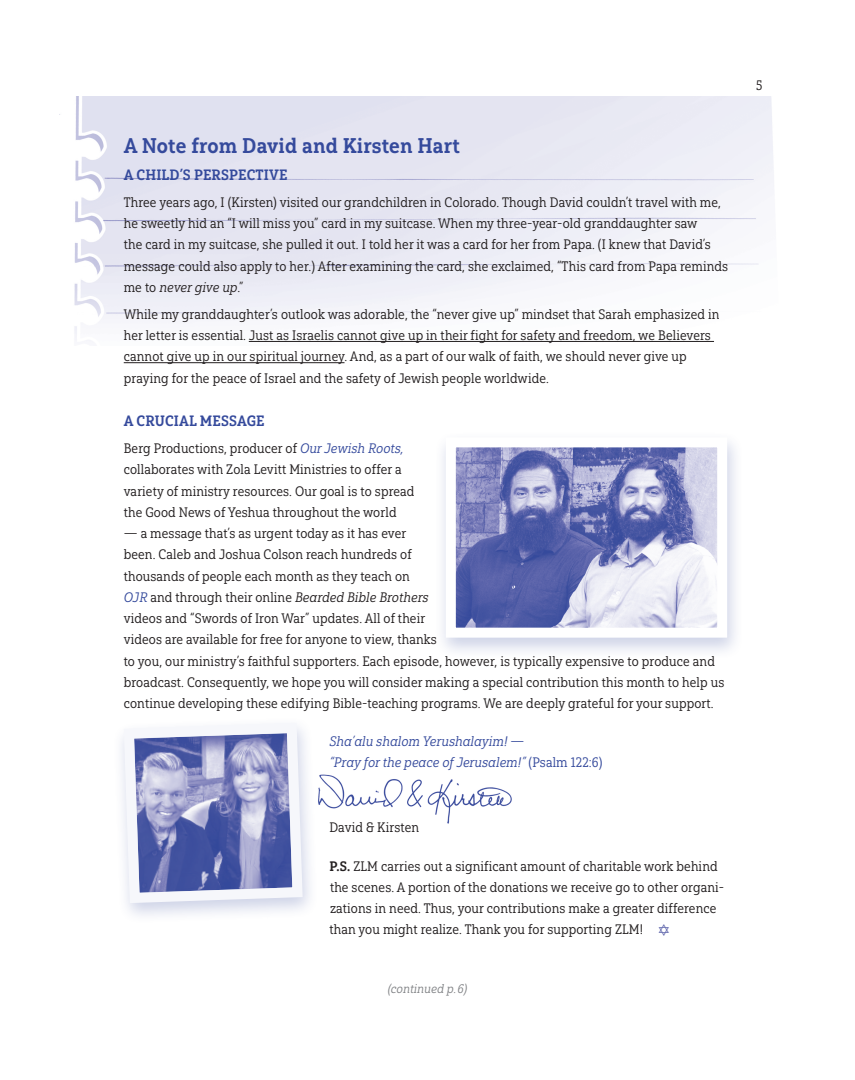
<style>
.page{position:relative;width:855px;height:1080px;background:#fff}
.page>*{position:absolute;margin:0;border:0;box-sizing:border-box;transform-origin:0 0}
.t1{font:21.25px "Yorkten Slab Con Bol";letter-spacing:.01em;color:#354a9c}
.t2{font:15px "Yorkten Slab Con Bol";letter-spacing:.01em;color:#354a9c}
.t3{font:13.75px/21.2px "Yorkten Slab Con Reg";letter-spacing:.01em;color:#231f20}
.t4{font:13.75px/21.2px "Yorkten Slab Con Reg It";letter-spacing:.01em;color:#354a9c}
.t5{font:13.75px "Yorkten Slab Con Reg It";letter-spacing:.01em;color:#231f20}
.t6{font:12.5px "Yorkten Slab Con Reg It";letter-spacing:.01em;color:#808285}
.s1{font-family:"Yorkten Slab Con Reg"}
.s2{font-family:"Yorkten Slab Con Reg It";color:#354a9c}
.s3{font-family:"Yorkten Slab Con Reg It"}
.s4{font-family:"Yorkten Slab Con Bol"}
</style>
<div class="page">
<hr style="left:249px;top:341px;width:465px;height:1px;background:#231f20">
<hr style="left:124px;top:362px;width:221px;height:1px;background:#231f20">
<div style="left:112px;top:716px;width:207px;height:209px;background:#354a9c;opacity:.25"></div>
<svg style="left:119px;top:718px;width:189px;height:190px"></svg>
<img style="left:318px;top:774px;width:194px;height:50px">
<div style="left:433px;top:430px;width:310px;height:230px;background:#354a9c;opacity:.25"></div>
<img style="left:457px;top:448px;width:259px;height:179px">
<div style="left:446px;top:437px;width:281px;height:201px;border:10px solid #fff"></div>
<h1 class="t1" style="left:124px;top:133px;width:338px">A Note from David and Kirsten Hart</h1>
<p class="t2" style="left:124px;top:166px;width:165px">A CHILD’S PERSPECTIVE</p>
<p class="t3" style="left:124px;top:192px;width:606px">Three years ago, I (Kirsten) visited our grandchildren in Colorado. Though David couldn’t travel with me, he sweetly hid an “I will miss you” card in my suitcase. When my three-year-old granddaughter saw<br>the card in my suitcase, she pulled it out. I told her it was a card for her from Papa. (I knew that David’s message could also apply to her.) After examining the card, she exclaimed, “This card from Papa reminds</p>
<p class="t5" style="left:124px;top:279px;width:121px"><span class="s1">me to</span> never give up<span class="s1">.”</span></p>
<p class="t3" style="left:124px;top:303px;width:597px">While my granddaughter’s outlook was adorable, the “never give up” mindset that Sarah emphasized in her letter is essential. Just as Israelis cannot give up in their fight for safety and freedom, we Believers cannot give up in our spiritual journey. And, as a part of our walk of faith, we should never give up praying for the peace of Israel and the safety of Jewish people worldwide.</p>
<p class="t2" style="left:124px;top:412px;width:142px">A CRUCIAL MESSAGE</p>
<p class="t3" style="left:124px;top:438px;width:292px">Berg Productions, producer of <span class="s2">Our Jewish Roots, </span>collaborates with Zola Levitt Ministries to offer a variety of ministry resources. Our goal is to spread the Good News of Yeshua throughout the world</p>
<p class="t3" style="left:124px;top:523px;width:602px">— a message that’s as urgent today as it has ever<br>been. Caleb and Joshua Colson reach hundreds of<br>thousands of people each month as they teach on<br><span class="s2">OJR</span> and through their online <span class="s3">Bearded Bible Brothers<br></span>videos and “Swords of Iron War” updates. All of their<br>videos are available for free for anyone to view, thanks<br>to you, our ministry’s faithful supporters. Each episode, however, is typically expensive to produce and broadcast. Consequently, we hope you will consider making a special contribution this month to help us continue developing these edifying Bible-teaching programs. We are deeply grateful for your support.</p>
<p class="t4" style="left:329px;top:731px;width:275px">Sha’alu shalom Yerushalayim! <span class="s1">—<br></span>“Pray for the peace of Jerusalem!” <span class="s1">(Psalm 122:6)</span></p>
<p class="t3" style="left:329px;top:817px;width:91px">David &amp; Kirsten</p>
<p class="t3" style="left:329px;top:855px;width:396px"><span class="s4">P.S.</span> ZLM carries out a significant amount of charitable work behind the scenes. A portion of the donations we receive go to other organi&shy;zations in need. Thus, your contributions make a greater difference than you might realize. Thank you for supporting ZLM!</p>
<p class="t6" style="left:388px;top:982px;width:81px">(continued p. 6)</p>
<p class="t3" style="left:756px;top:75px;width:8px">5</p>
</div>
